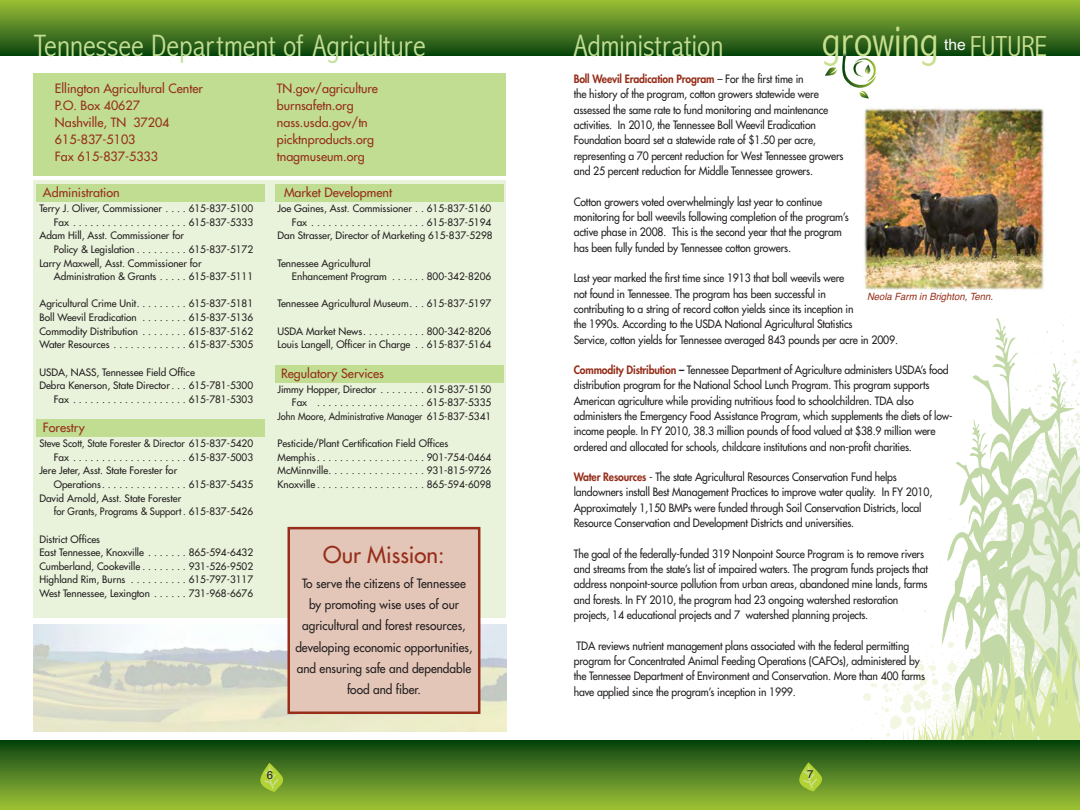
<style>
.page{position:relative;width:1080px;height:810px;background:#fff}
.page>*{position:absolute;margin:0;border:0;box-sizing:border-box;transform-origin:0 0}
.t1{font:300 condensed 44px "Abadi";color:#c8df8e}
.t2{font:300 condensed 31.25px "Abadi";color:#c0dd92}
.t3{font:300 condensed 29.38px "Abadi";color:#c8df8e}
.t4{font:22.5px "Futura";color:#962e1a}
.t5{font:12.5px/17px "Futura";color:#962e1a}
.t6{font:12.5px/21.2px "Futura";color:#231f20;text-align:center;scale:.95 1}
.t7{font:11.25px/15.4px "Futura";letter-spacing:-.015em;color:#231f20;scale:.93 1}
.t8{font:11.25px "Helvetica";color:#231f20}
.t9{font:10px/13.6px "Futura";color:#231f20}
.t10{font:10px "Futura";color:#231f20;scale:.95 1}
.t11{font:italic 10px "Helvetica";color:#962e1a;scale:.95 1}
.s1{font-weight:800;color:#962e1a}
.s2{font-weight:800}
</style>
<div class="page">
<svg style="left:851px;top:609px;width:75px;height:131px"></svg>
<svg style="left:945px;top:318px;width:135px;height:301px"></svg>
<svg style="left:903px;top:619px;width:177px;height:121px"></svg>
<div style="left:0;top:0;width:1080px;height:56px;background:linear-gradient(to bottom,#9ec138,#0d4711)"></div>
<div style="left:0;top:740px;width:1080px;height:70px;background:linear-gradient(to bottom,#084210,#9ec138)"></div>
<svg style="left:825px;top:52px;width:53px;height:46px"></svg>
<svg style="left:260px;top:763px;width:25px;height:29px"></svg>
<svg style="left:798px;top:762px;width:26px;height:30px"></svg>
<div style="left:34px;top:73px;width:472px;height:103px;background:#c0dd92"></div>
<div style="left:34px;top:181px;width:472px;height:437px;background:#e9f3db"></div>
<div style="left:37px;top:184px;width:228px;height:18px;background:#c0dd92"></div>
<div style="left:37px;top:419px;width:228px;height:18px;background:#c0dd92"></div>
<div style="left:276px;top:184px;width:228px;height:18px;background:#c0dd92"></div>
<div style="left:275px;top:365px;width:228px;height:18px;background:#c0dd92"></div>
<img style="left:34px;top:625px;width:472px;height:107px">
<div style="left:290px;top:529px;width:188px;height:183px;background:#e3c6b8"></div>
<div style="left:288px;top:527px;width:192px;height:187px;border:2px solid #962e1a"></div>
<img style="left:863px;top:108px;width:183px;height:182px">
<h2 class="t2" style="left:34px;top:35px;width:394px">Tennessee Department of Agriculture</h2>
<h1 class="t1" style="left:822px;top:26px;width:118px">growing</h1>
<h3 class="t3" style="left:944px;top:36px;width:105px"><sup>the</sup> FUTURE</h3>
<p class="t5" style="left:55px;top:81px;width:149px">Ellington Agricultural Center<br>P.O. Box 40627<br>Nashville, TN 37204<br>615-837-5103<br>Fax 615-837-5333</p>
<p class="t5" style="left:277px;top:81px;width:103px">TN.gov/agriculture burnsafetn.org nass.usda.gov/tn picktnproducts.org tnagmuseum.org</p>
<p class="t5" style="left:43px;top:185px;width:78px">Administration</p>
<p class="t9" style="left:39px;top:202px;width:215px">Terry J. Oliver, Commissioner . . . . 615-837-5100</p>
<p class="t9" style="left:54px;top:216px;width:201px">Fax . . . . . . . . . . . . . . . . . . . . 615-837-5333</p>
<p class="t9" style="left:39px;top:229px;width:146px">Adam Hill, Asst. Commissioner for</p>
<p class="t9" style="left:54px;top:243px;width:201px">Policy &amp; Legislation . . . . . . . . . 615-837-5172</p>
<p class="t9" style="left:39px;top:257px;width:164px">Larry Maxwell, Asst. Commissioner for</p>
<p class="t9" style="left:54px;top:270px;width:201px">Administration &amp; Grants . . . . . 615-837-5111</p>
<p class="t9" style="left:39px;top:298px;width:215px;text-align:justify">Agricultural Crime Unit. . . . . . . . . 615-837-5181<br>Boll Weevil Eradication . . . . . . . . 615-837-5136<br>Commodity Distribution . . . . . . . . 615-837-5162<br>Water Resources . . . . . . . . . . . . . 615-837-5305</p>
<p class="t9" style="left:39px;top:366px;width:157px">USDA, NASS, Tennessee Field Office</p>
<p class="t9" style="left:39px;top:379px;width:215px">Debra Kenerson, State Director . . . 615-781-5300</p>
<p class="t9" style="left:54px;top:393px;width:201px">Fax . . . . . . . . . . . . . . . . . . . . 615-781-5303</p>
<p class="t5" style="left:43px;top:420px;width:43px">Forestry</p>
<p class="t10" style="left:39px;top:438px;width:227px">Steve Scott, State Forester &amp; Director 615-837-5420</p>
<p class="t9" style="left:54px;top:451px;width:201px">Fax . . . . . . . . . . . . . . . . . . . . 615-837-5003</p>
<p class="t9" style="left:39px;top:465px;width:139px">Jere Jeter, Asst. State Forester for</p>
<p class="t9" style="left:54px;top:478px;width:201px">Operations. . . . . . . . . . . . . . . 615-837-5435</p>
<p class="t9" style="left:39px;top:492px;width:143px">David Arnold, Asst. State Forester</p>
<p class="t10" style="left:54px;top:507px;width:211px">for Grants, Programs &amp; Support . 615-837-5426</p>
<p class="t9" style="left:39px;top:533px;width:215px">District Offices<br>East Tennessee, Knoxville . . . . . . . 865-594-6432<br>Cumberland, Cookeville . . . . . . . . 931-526-9502<br>Highland Rim, Burns . . . . . . . . . . 615-797-3117<br>West Tennessee , Lexington . . . . . . 731-968-6676</p>
<h2 class="t2" style="left:574px;top:35px;width:151px">Administration</h2>
<p class="t7" style="left:574px;top:72px;width:292px"><span class="s1">Boll Weevil Eradication Program</span> – For the first time in<br>the history of the program, cotton growers statewide were assessed the same rate to fund monitoring and maintenance activities. In 2010, the Tennessee Boll Weevil Eradication Foundation board set a statewide rate of $1.50 per acre, representing a 70 percent reduction for West Tennessee growers and 25 percent reduction for Middle Tennessee growers.</p>
<p class="t7" style="left:574px;top:195px;width:297px">Cotton growers voted overwhelmingly last year to continue monitoring for boll weevils following completion of the program’s active phase in 2008. This is the second year that the program has been fully funded by Tennessee cotton growers.</p>
<p class="t7" style="left:574px;top:271px;width:350px">Last year marked the first time since 1913 that boll weevils were<br>not found in Tennessee. The program has been successful in<br>contributing to a string of record cotton yields since its inception in<br>the 1990s. According to the USDA National Agricultural Statistics<br>Service, cotton yields for Tennessee averaged 843 pounds per acre in 2009.</p>
<p class="t7" style="left:574px;top:363px;width:409px"><span class="s1">Commodity Distribution</span> <span class="s2">–</span> Tennessee Department of Agriculture administers USDA’s food distribution program for the National School Lunch Program. This program supports American agriculture while providing nutritious food to schoolchildren. TDA also administers the Emergency Food Assistance Program, which supplements the diets of low&shy;income people. In FY 2010, 38.3 million pounds of food valued at $38.9 million were ordered and allocated for schools, childcare institutions and non-profit charities.</p>
<p class="t7" style="left:574px;top:470px;width:387px"><span class="s1">Water Resources</span> - The state Agricultural Resources Conservation Fund helps landowners install Best Management Practices to improve water quality. In FY 2010, Approximately 1,150 BMPs were funded through Soil Conservation Districts, local Resource Conservation and Development Districts and universities.</p>
<p class="t7" style="left:574px;top:547px;width:382px">The goal of the federally-funded 319 Nonpoint Source Program is to remove rivers and streams from the state’s list of impaired waters. The program funds projects that address nonpoint-source pollution from urban areas, abandoned mine lands, farms and forests. In FY 2010, the program had 23 ongoing watershed restoration projects, 14 educational projects and 7 watershed planning projects.</p>
<p class="t7" style="left:574px;top:639px;width:379px">TDA reviews nutrient management plans associated with the federal permitting program for Concentrated Animal Feeding Operations (CAFOs), administered by the Tennessee Department of Environment and Conservation. More than 400 farms have applied since the program’s inception in 1999.</p>
<p class="t5" style="left:284px;top:185px;width:110px">Market Development</p>
<p class="t9" style="left:278px;top:202px;width:217px;text-align:right">Joe Gaines, Asst. Commissioner . . 615-837-5160<br>Fax . . . . . . . . . . . . . . . . . . . . 615-837-5194<br>Dan Strasser, Director of Marketing 615-837-5298</p>
<p class="t9" style="left:292px;top:257px;width:201px;text-indent:-14px">Tennessee Agricultural<br>Enhancement Program . . . . . . 800-342-8206</p>
<p class="t9" style="left:278px;top:298px;width:215px">Tennessee Agricultural Museum. . . 615-837-5197</p>
<p class="t9" style="left:278px;top:325px;width:215px">USDA Market News. . . . . . . . . . . 800-342-8206<br>Louis Langell, Officer in Charge . . 615-837-5164</p>
<p class="t5" style="left:281px;top:366px;width:104px">Regulatory Services</p>
<p class="t9" style="left:278px;top:383px;width:215px;text-align:right">Jimmy Hopper, Director . . . . . . . . 615-837-5150<br>Fax . . . . . . . . . . . . . . . . . . . 615-837-5335<br>John Moore, Administrative Manager 615-837-5341</p>
<p class="t9" style="left:278px;top:437px;width:215px">Pesticide/Plant Certification Field Offices Memphis. . . . . . . . . . . . . . . . . . . 901-754-0464<br>McMinnville. . . . . . . . . . . . . . . . . 931-815-9726<br>Knoxville . . . . . . . . . . . . . . . . . . . 865-594-6098</p>
<p class="t11" style="left:867px;top:293px;width:136px">Neola Farm in Brighton, Tenn.</p>
<h3 class="t4" style="left:323px;top:543px;width:123px">Our Mission:</h3>
<p class="t6" style="left:295px;top:574px;width:188px">To serve the citizens of Tennessee by promoting wise uses of our agricultural and forest resources, developing economic opportunities, and ensuring safe and dependable food and fiber.</p>
<p class="t8" style="left:267px;top:771px;width:8px">6</p>
<p class="t8" style="left:807px;top:770px;width:8px">7</p>
</div>
